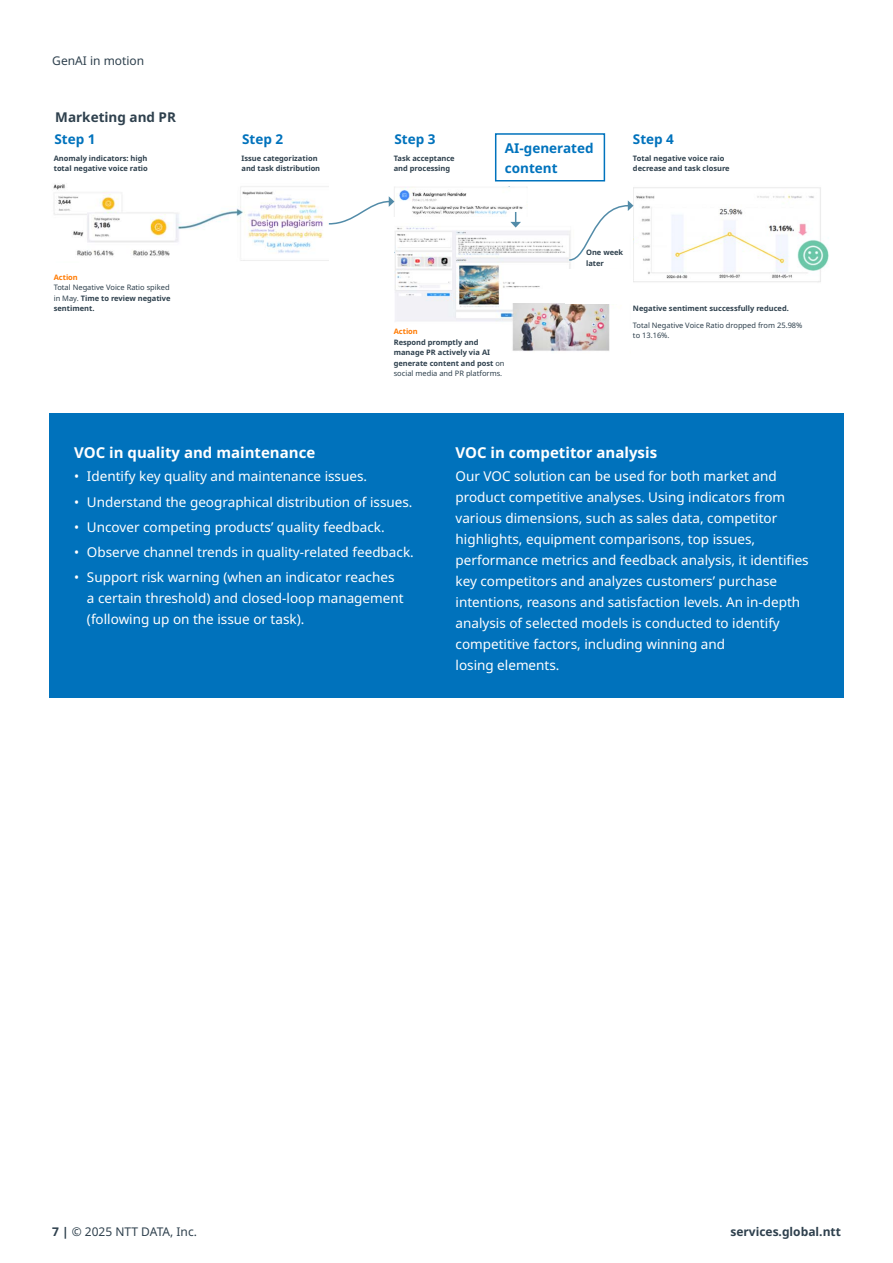
<style>
.page{position:relative;width:893px;height:1263px;background:#fff}
.page>*{position:absolute;margin:0;border:0;box-sizing:border-box;transform-origin:0 0}
.t1{font:700 15px "Noto Sans";color:#fff}
.t2{font:13.5px/21px "Noto Sans";color:#fff}
.t3{font:700 13.5px "Noto Sans";color:#0072bc}
.t4{font:700 13.5px/19.5px "Noto Sans";color:#0073bd}
.t5{font:700 13.5px "Noto Sans";color:#2e404d}
.t6{font:12px "Noto Sans";color:#2e404d}
.t7{font:700 12px "Noto Sans";color:#2e404d}
.t8{font:700 7.5px/10.5px "Noto Sans";color:#2e404d}
.t9{font:7.5px/10.5px "Noto Sans";color:#2e404d}
.t10{font:700 7.5px "Noto Sans";color:#ff7a00}
.s1{font-weight:700}
.s2{font-weight:400}
</style>
<div class="page">
<img style="left:633px;top:187px;width:196px;height:95px">
<div style="left:49px;top:413px;width:795px;height:284px;background:#0072bc"></div>
<div style="left:495px;top:133px;width:110px;height:48px;border:2px solid #0073bd"></div>
<img style="left:53px;top:184px;width:276px;height:77px">
<img style="left:394px;top:187px;width:133px;height:29px">
<img style="left:395px;top:227px;width:215px;height:125px">
<div style="left:394px;top:325px;width:108px;height:45px;background:#fff"></div>
<svg style="left:568px;top:200px;width:65px;height:61px"></svg>
<svg style="left:327px;top:196px;width:67px;height:29px"></svg>
<svg style="left:510px;top:212px;width:11px;height:16px"></svg>
<div style="left:566px;top:269px;width:67px;height:34px;background:#fff"></div>
<div style="left:511px;top:293px;width:67px;height:10px;background:#fff"></div>
<p class="t6" style="left:52px;top:52px;width:93px">GenAI in motion</p>
<p class="t5" style="left:55px;top:108px;width:122px">Marketing and PR</p>
<p class="t8" style="left:54px;top:153px;width:96px">Anomaly indicators: high total negative voice ratio</p>
<p class="t3" style="left:54px;top:130px;width:43px">Step 1</p>
<p class="t10" style="left:54px;top:272px;width:26px">Action</p>
<p class="t9" style="left:54px;top:282px;width:118px">Total Negative Voice Ratio spiked in May. <span class="s1">Time to review negative sentiment.</span></p>
<p class="t3" style="left:242px;top:130px;width:43px">Step 2</p>
<p class="t8" style="left:241px;top:153px;width:80px">Issue categorization and task distribution</p>
<p class="t3" style="left:394px;top:130px;width:43px">Step 3</p>
<p class="t8" style="left:394px;top:153px;width:63px">Task acceptance and processing</p>
<p class="t4" style="left:505px;top:139px;width:90px">AI-generated content</p>
<p class="t3" style="left:633px;top:130px;width:43px">Step 4</p>
<p class="t8" style="left:633px;top:153px;width:98px">Total negative voice raio decrease and task closure</p>
<p class="t10" style="left:394px;top:326px;width:26px">Action</p>
<p class="t8" style="left:394px;top:337px;width:112px">Respond promptly and manage PR actively via AI generate content and post <span class="s2">on social media and PR platforms.</span></p>
<p class="t8" style="left:586px;top:247px;width:39px">One week later</p>
<p class="t8" style="left:633px;top:303px;width:157px">Negative sentiment successfully reduced.</p>
<p class="t9" style="left:633px;top:320px;width:171px">Total Negative Voice Ratio dropped from 25.98% to 13.16%.</p>
<p class="t1" style="left:74px;top:442px;width:243px">VOC in quality and maintenance</p>
<p class="t2" style="left:74px;top:466px;width:294px">• Identify key quality and maintenance issues.</p>
<p class="t2" style="left:74px;top:491px;width:340px">• Understand the geographical distribution of issues.</p>
<p class="t2" style="left:74px;top:517px;width:312px">• Uncover competing products’ quality feedback.</p>
<p class="t2" style="left:74px;top:542px;width:341px">• Observe channel trends in quality-related feedback.</p>
<p class="t2" style="left:87px;top:567px;width:318px;text-indent:-13px">• Support risk warning (when an indicator reaches a certain threshold) and closed-loop management (following up on the issue or task).</p>
<p class="t1" style="left:456px;top:442px;width:203px">VOC in competitor analysis</p>
<p class="t2" style="left:456px;top:466px;width:355px">Our VOC solution can be used for both market and product competitive analyses. Using indicators from various dimensions, such as sales data, competitor highlights, equipment comparisons, top issues, performance metrics and feedback analysis, it identifies key competitors and analyzes customers’ purchase intentions, reasons and satisfaction levels. An in-depth analysis of selected models is conducted to identify competitive factors, including winning and<br>losing elements.</p>
<p class="t6" style="left:52px;top:1223px;width:146px"><span class="s1">7 |</span> © 2025 NTT DATA, Inc.</p>
<p class="t7" style="left:730px;top:1223px;width:112px">services.global.ntt</p>
</div>
